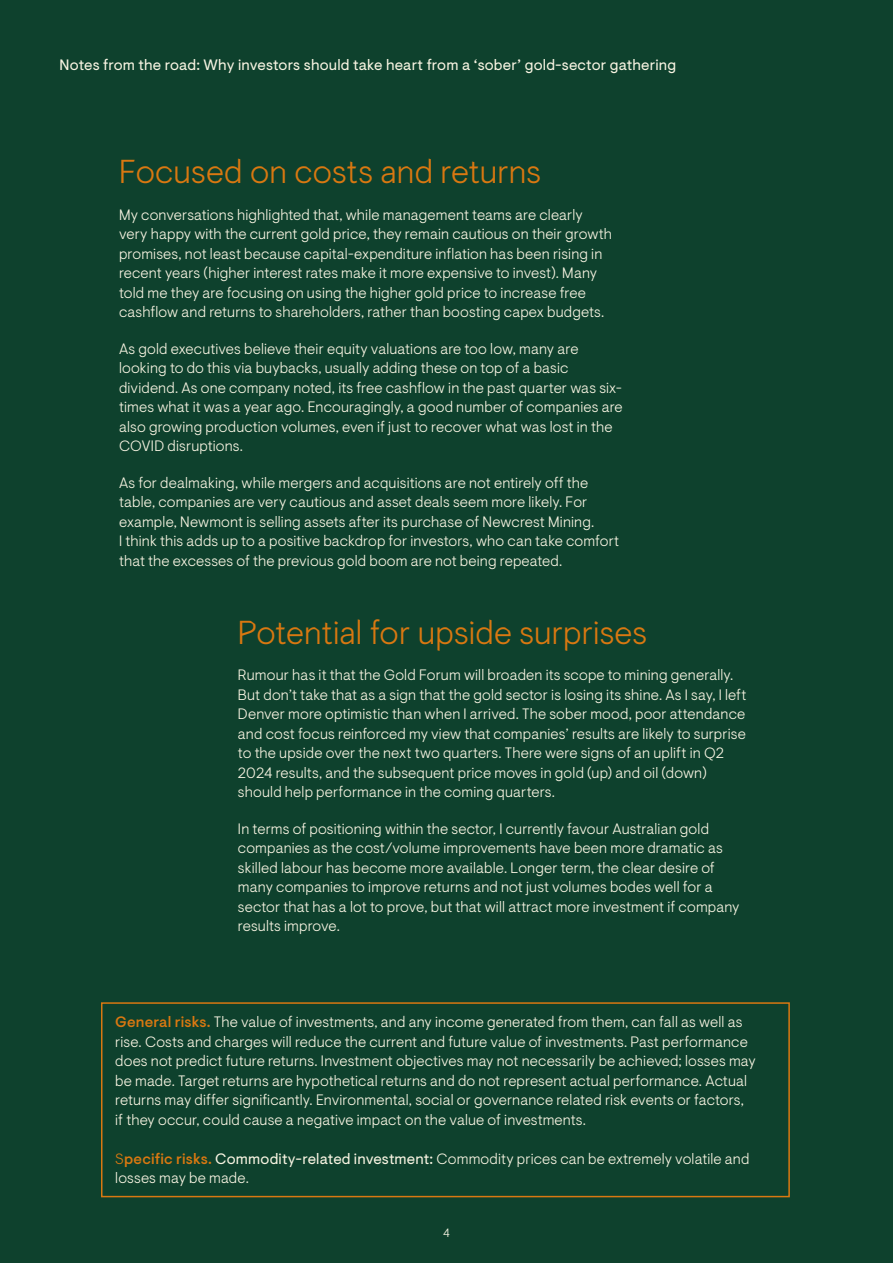
<style>
.page{position:relative;width:893px;height:1263px;background:#0e412d}
.page>*{position:absolute;margin:0;border:0;box-sizing:border-box;transform-origin:0 0}
.t1{font:300 33px "Ninety One Visuelt Display";letter-spacing:.005em;color:#d97811}
.t2{font:300 15px/19.5px "Ninety One Visuelt";letter-spacing:.01em;color:#f8f4e2}
.t3{font:15px "Ninety One Visuelt";letter-spacing:.015em;color:#f8f4e2}
.t4{font:300 12px "Ninety One Visuelt";color:#f8f4e2}
.s1{font-weight:500;color:#d97811}
.s2{color:#d97811}
.s3{font-weight:400}
</style>
<div class="page">
<div style="left:101px;top:1002px;width:689px;height:195px;border:2px solid #d97811"></div>
<p class="t3" style="left:60px;top:56px;width:618px">Notes from the road: Why investors should take heart from a ‘sober’ gold-sector gathering</p>
<h1 class="t1" style="left:119px;top:153px;width:424px">Focused on costs and returns</h1>
<p class="t2" style="left:119px;top:205px;width:494px">My conversations highlighted that, while management teams are clearly very happy with the current gold price, they remain cautious on their growth promises, not least because capital-expenditure inflation has been rising in recent years (higher interest rates make it more expensive to invest). Many told me they are focusing on using the higher gold price to increase free cashflow and returns to shareholders, rather than boosting capex budgets.</p>
<p class="t2" style="left:119px;top:339px;width:505px">As gold executives believe their equity valuations are too low, many are looking to do this via buybacks, usually adding these on top of a basic dividend. As one company noted, its free cashflow in the past quarter was six&shy;times what it was a year ago. Encouragingly, a good number of companies are also growing production volumes, even if just to recover what was lost in the COVID disruptions.</p>
<p class="t2" style="left:119px;top:473px;width:502px">As for dealmaking, while mergers and acquisitions are not entirely off the table, companies are very cautious and asset deals seem more likely. For example, Newmont is selling assets after its purchase of Newcrest Mining.<br>I think this adds up to a positive backdrop for investors, who can take comfort that the excesses of the previous gold boom are not being repeated.</p>
<h1 class="t1" style="left:238px;top:613px;width:411px">Potential for upside surprises</h1>
<p class="t2" style="left:238px;top:665px;width:510px">Rumour has it that the Gold Forum will broaden its scope to mining generally.<br>But don’t take that as a sign that the gold sector is losing its shine. As I say, I left Denver more optimistic than when I arrived. The sober mood, poor attendance and cost focus reinforced my view that companies’ results are likely to surprise to the upside over the next two quarters. There were signs of an uplift in Q2<br>2024 results, and the subsequent price moves in gold (up) and oil (down) should help performance in the coming quarters.</p>
<p class="t2" style="left:238px;top:819px;width:503px">In terms of positioning within the sector, I currently favour Australian gold companies as the cost/volume improvements have been more dramatic as skilled labour has become more available. Longer term, the clear desire of many companies to improve returns and not just volumes bodes well for a sector that has a lot to prove, but that will attract more investment if company results improve.</p>
<p class="t2" style="left:115px;top:1012px;width:642px"><span class="s1">General risks.</span> The value of investments, and any income generated from them, can fall as well as rise. Costs and charges will reduce the current and future value of investments. Past performance does not predict future returns. Investment objectives may not necessarily be achieved; losses may be made. Target returns are hypothetical returns and do not represent actual performance. Actual returns may differ significantly. Environmental, social or governance related risk events or factors,<br>if they occur, could cause a negative impact on the value of investments.</p>
<p class="t2" style="left:115px;top:1149px;width:636px"><span class="s2">S</span><span class="s1">pecific risks.</span> <span class="s3">Commodity-related investment:</span> Commodity prices can be extremely volatile and losses may be made.</p>
<p class="t4" style="left:443px;top:1226px;width:8px">4</p>
</div>
